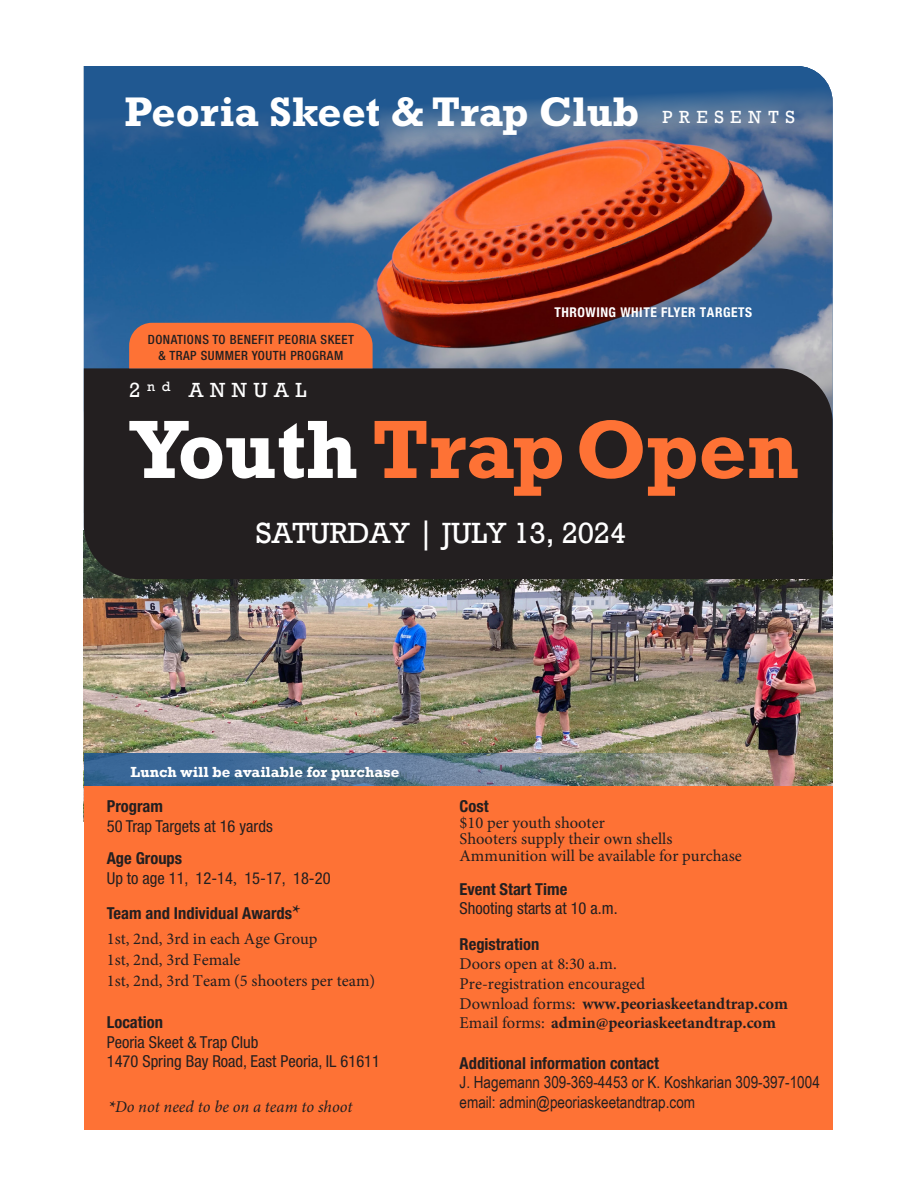
<style>
.page{position:relative;width:918px;height:1188px;background:#fff}
.page>*{position:absolute;margin:0;border:0;box-sizing:border-box;transform-origin:0 0}
.t1{font:700 84px "Rockwell Std";letter-spacing:-.005em;color:#fe7235}
.t2{font:700 42px "Rockwell Std";color:#fff}
.t3{font:30px "Rockwell";letter-spacing:-.005em;color:#fff}
.t4{font:21px "Rockwell";letter-spacing:.315em;color:#fff}
.t5{font:16.5px/19.6px "Minion Pro";color:#231f20}
.t6{font:condensed 16.5px/19.5px "Helvetica Neue LT Std";color:#231f20}
.t7{font:16.5px/19.5px "Arial Narrow";color:#231f20}
.t8{font:italic 16.5px "Minion Pro";color:#231f20}
.t9{font:16.5px "Rockwell";letter-spacing:.4em;color:#fff}
.t10{font:700 15px "Rockwell";color:#fff}
.t11{font:700 condensed 13.5px "Helvetica Neue LT Std";letter-spacing:.04em;color:#fff}
.t12{font:500 condensed 12.75px/16.5px "Helvetica Neue LT Std";letter-spacing:.04em;color:#231f20;text-align:center}
.s1{color:#fff}
.s2{font-style:inherit}
.s3{font-weight:700}
.s4{font-family:"Minion Pro";font-stretch:normal}
.s5{font-family:"Helvetica Neue LT Std";font-weight:700;font-stretch:condensed}
.s6{font-weight:700;font-size:21px}
</style>
<div class="page">
<img style="left:84px;top:160px;width:749px;height:208px">
<img style="left:84px;top:579px;width:749px;height:175px">
<svg style="left:84px;top:66px;width:749px;height:94px;background:#3a6290"></svg>
<div style="left:84px;top:368px;width:749px;height:211px;background:#231f20"></div>
<div style="left:84px;top:786px;width:749px;height:344px;background:#fe7235"></div>
<img style="left:84px;top:754px;width:749px;height:32px">
<div style="left:129px;top:323px;width:244px;height:45px;background:#fe7235"></div>
<p class="t2" style="left:125px;top:87px;width:516px">Peoria Skeet &amp; Trap Club</p>
<p class="t9" style="left:662px;top:107px;width:134px">PRESENTS</p>
<p class="t12" style="left:148px;top:331px;width:208px">DONATIONS TO BENEFIT PEORIA SKEET &amp; TRAP SUMMER YOUTH PROGRAM</p>
<p class="t11" style="left:554px;top:304px;width:199px">THROWING WHITE FLYER TARGETS</p>
<p class="t4" style="left:129px;top:378px;width:179px">2 <sup>n</sup> <sup>d</sup> ANNUAL</p>
<p class="t1" style="left:130px;top:400px;width:671px"><span class="s1">Youth</span> Trap Open</p>
<p class="t3" style="left:256px;top:516px;width:372px">SATURDAY <span class="s2">|</span> JULY 13, 2024</p>
<p class="t10" style="left:131px;top:763px;width:270px">Lunch will be available for purchase</p>
<p class="t6" style="left:107px;top:797px;width:167px"><span class="s3">Program<br></span>50 Trap Targets at 16 yards</p>
<p class="t6" style="left:107px;top:848px;width:225px;line-height:20px"><span class="s3">Age Groups<br></span>Up to age 11, 12-14<span class="s4">,</span> 15-17, 18-20</p>
<p class="t5" style="left:107px;top:900px;width:212px;line-height:25.7px"><span class="s5">Team and Individual Awards</span><span class="s6">*<br></span>1st, 2nd, 3rd in each Age Group</p>
<p class="t5" style="left:107px;top:949px;width:270px;line-height:20.9px">1st, 2nd, 3rd Female<br>1st, 2nd, 3rd Team (5 shooters per team)</p>
<p class="t6" style="left:107px;top:1012px;width:275px"><span class="s3">Location<br></span>Peoria Skeet &amp; Trap Club<br>1470 Spring Bay Road, East Peoria, IL 61611</p>
<p class="t8" style="left:108px;top:1095px;width:246px"><span class="s3">*</span>Do not need to be on a team to shoot</p>
<p class="t5" style="left:460px;top:799px;width:284px;line-height:16.2px"><span class="s5">Cost<br></span>$10 per youth shooter<br>Shooters supply their own shells<br>Ammunition will be available for purchase</p>
<p class="t6" style="left:460px;top:879px;width:160px"><span class="s3">Event Start Time<br></span>Shooting starts at 10 a.m.</p>
<p class="t5" style="left:460px;top:934px;width:330px"><span class="s5">Registration<br></span>Doors open at 8:30 a.m.<br>Pre-registration encouraged<br>Download forms: <span class="s3">www.peoriaskeetandtrap.com<br></span>Email forms: <span class="s3">admin@peoriaskeetandtrap.com</span></p>
<p class="t7" style="left:460px;top:1052px;width:362px"><span class="s5">Additional information contact<br></span>J. Hagemann 309-369-4453 or K. Koshkarian 309-397-1004 email: admin@peoriaskeetandtrap.com</p>
</div>
